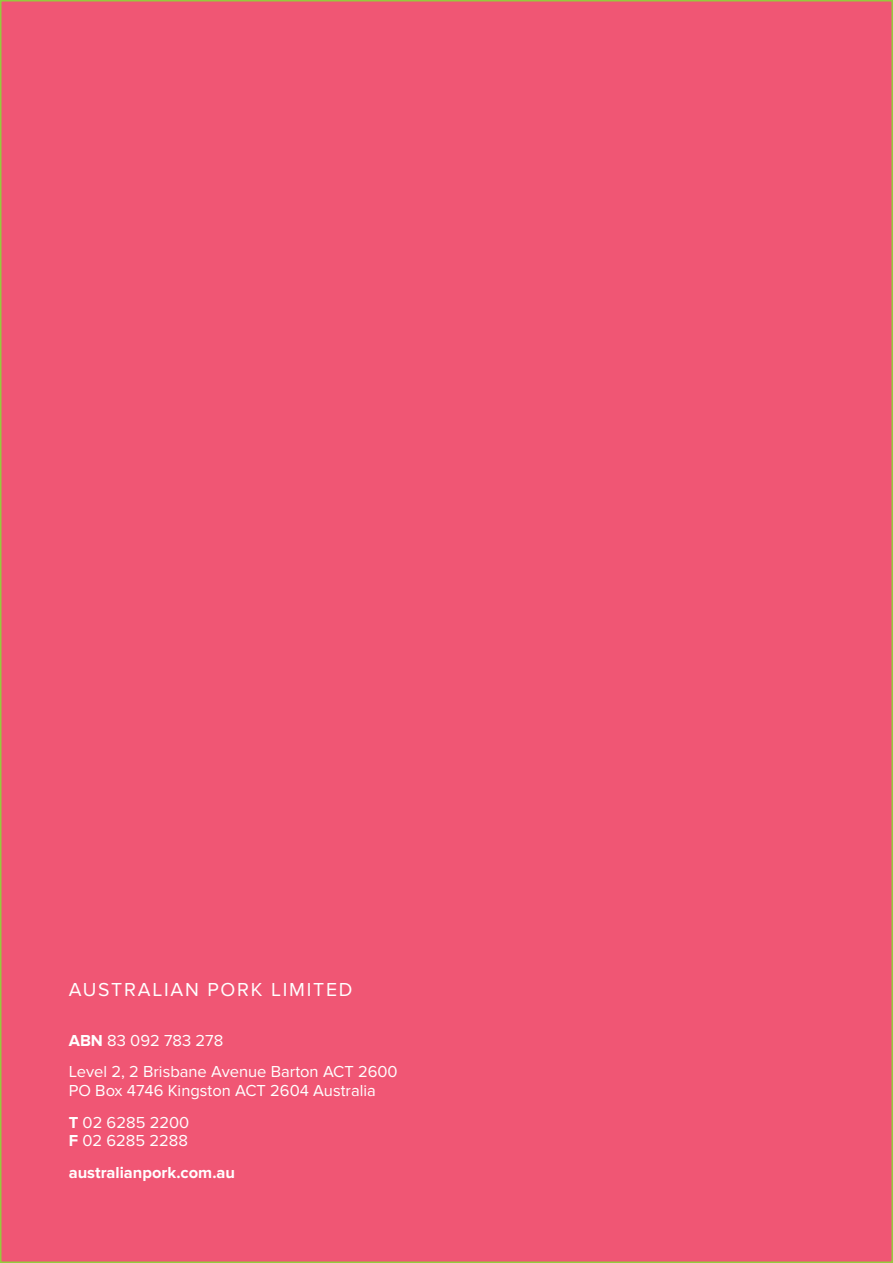
<style>
.page{position:relative;width:893px;height:1263px;background:#fff}
.page>*{position:absolute;margin:0;border:0;box-sizing:border-box;transform-origin:0 0}
.t1{font:19.5px "Proxima Nova";letter-spacing:.09em;color:#fff}
.t2{font:16.5px/31.5px "Proxima Nova";color:#fff}
.t3{font:700 16.5px/31.5px "Proxima Nova";color:#fff}
.s1{font-weight:700}
.s2{font-weight:400}
</style>
<div class="page">
<div style="left:1px;top:1px;width:891px;height:1261px;background:#f05674"></div>
<p class="t1" style="left:69px;top:978px;width:285px">AUSTRALIAN PORK LIMITED</p>
<p class="t2" style="left:69px;top:1025px;width:330px"><span class="s1">ABN</span> 83 092 783 278<br>Level 2, 2 Brisbane Avenue Barton ACT 2600</p>
<p class="t2" style="left:69px;top:1075px;width:309px">PO Box 4746 Kingston ACT 2604 Australia<br><span class="s1">T</span> 02 6285 2200</p>
<p class="t3" style="left:69px;top:1126px;width:168px">F <span class="s2">02 6285 2288 </span>australianpork.com.au</p>
</div>
